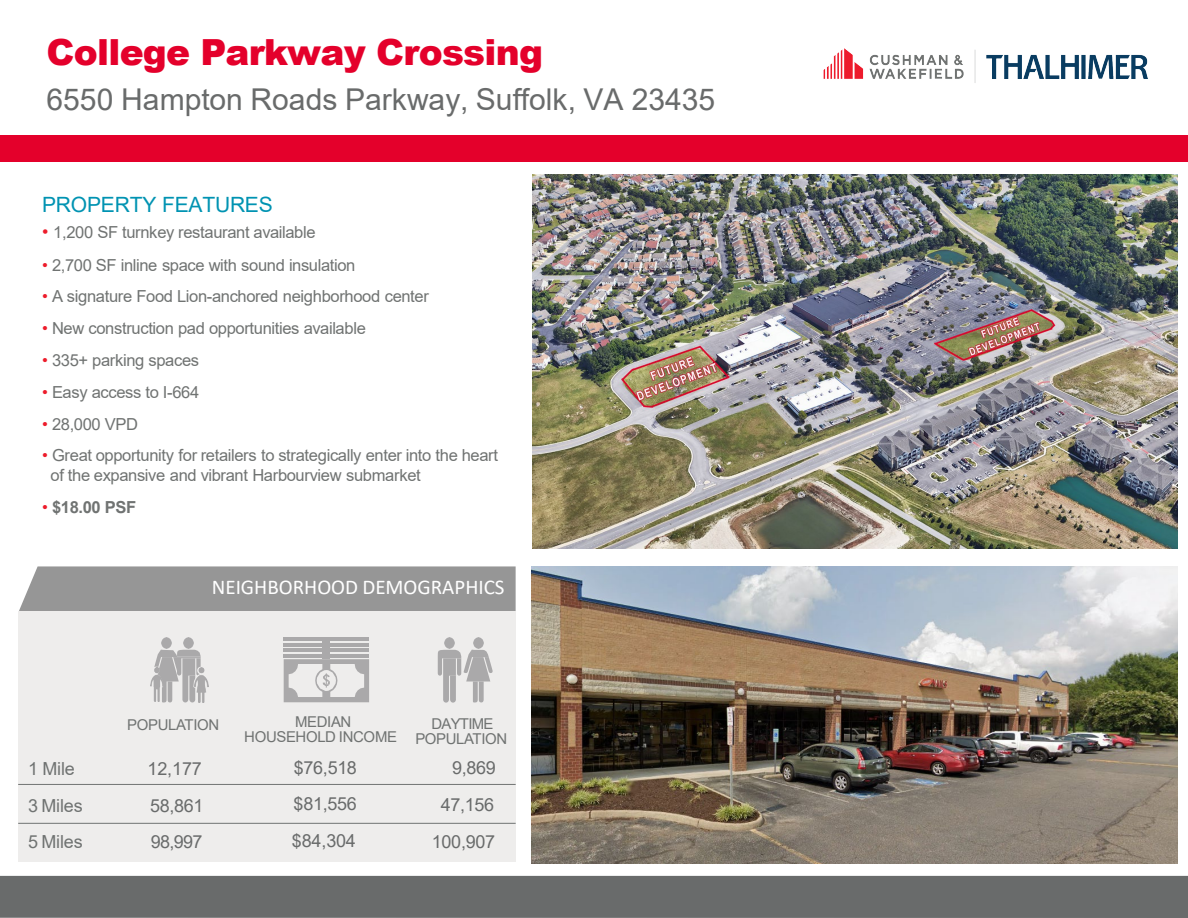
<style>
.page{position:relative;width:1188px;height:918px;background:#fff}
.page>*{position:absolute;margin:0;border:0;box-sizing:border-box;transform-origin:0 0}
.t1{font:900 36px "Arial";letter-spacing:-.02em;color:#e4002b}
.t2{font:30px "Arial";color:#696b6b}
.t3{font:21px "Calibri";color:#fff}
.t4{font:21px "Arial";letter-spacing:-.01em;color:#0093b2}
.t5{font:18px "Arial";letter-spacing:-.015em;color:#696b6b}
.t6{font:18px "Arial";letter-spacing:-.01em;color:#707372}
.t7{font:16.5px/19.8px "Arial";letter-spacing:-.025em;color:#707372}
.t8{font:700 16.5px "Arial";letter-spacing:-.025em;color:#707372}
.t9{font:15px/15.1px "Arial";letter-spacing:-.025em;color:#707372;text-align:center}
.s1{font-size:18px;color:#ed1c2b}
.s2{color:#ed1c2b}
.s3{font-weight:400;color:#ed1c2b}
</style>
<div class="page">
<img style="left:823px;top:48px;width:325px;height:35px">
<div style="left:0;top:135px;width:1188px;height:27px;background:#e4002b"></div>
<div style="left:0;top:876px;width:1188px;height:42px;background:#696b6b"></div>
<img style="left:532px;top:566px;width:646px;height:298px">
<img style="left:533px;top:175px;width:645px;height:374px">
<div style="left:18px;top:566px;width:498px;height:46px;background:#969696"></div>
<div style="left:18px;top:612px;width:498px;height:250px;background:#eeedec"></div>
<hr style="left:18px;top:784px;width:498px;height:1px;background:#707372">
<hr style="left:18px;top:823px;width:498px;height:1px;background:#707372">
<svg style="left:438px;top:638px;width:55px;height:65px"></svg>
<hr style="left:284px;top:637px;width:85px;height:4px;background:#aaa9aa">
<svg style="left:284px;top:641px;width:85px;height:61px"></svg>
<img style="left:150px;top:676px;width:4px;height:25px">
<svg style="left:154px;top:638px;width:47px;height:65px"></svg>
<img style="left:195px;top:667px;width:13px;height:35px">
<h1 class="t1" style="left:46px;top:26px;width:498px">College Parkway Crossing</h1>
<h2 class="t2" style="left:46px;top:79px;width:670px">6550 Hampton Roads Parkway, Suffolk, VA 23435</h2>
<p class="t4" style="left:42px;top:190px;width:232px">PROPERTY FEATURES</p>
<p class="t7" style="left:42px;top:223px;width:275px"><span class="s1">•</span> 1,200 SF turnkey restaurant available</p>
<p class="t7" style="left:42px;top:255px;width:315px"><span class="s2">•</span> 2,700 SF inline space with sound insulation</p>
<p class="t7" style="left:42px;top:286px;width:388px"><span class="s2">•</span> A signature Food Lion-anchored neighborhood center</p>
<p class="t7" style="left:42px;top:318px;width:325px"><span class="s2">•</span> New construction pad opportunities available</p>
<p class="t7" style="left:42px;top:350px;width:159px"><span class="s2">•</span> 335+ parking spaces</p>
<p class="t7" style="left:42px;top:382px;width:159px"><span class="s2">•</span> Easy access to I-664</p>
<p class="t7" style="left:42px;top:414px;width:98px"><span class="s2">•</span> 28,000 VPD</p>
<p class="t7" style="left:51px;top:446px;width:449px;text-indent:-8px"><span class="s2">•</span> Great opportunity for retailers to strategically enter into the heart of the expansive and vibrant Harbourview submarket</p>
<p class="t8" style="left:42px;top:495px;width:96px"><span class="s3">•</span> $18.00 PSF</p>
<p class="t3" style="left:212px;top:572px;width:294px">NEIGHBORHOOD DEMOGRAPHICS</p>
<p class="t6" style="left:28px;top:756px;width:48px">1 Mile</p>
<p class="t6" style="left:28px;top:793px;width:56px">3 Miles</p>
<p class="t6" style="left:28px;top:829px;width:56px">5 Miles</p>
<p class="t9" style="left:127px;top:717px;width:93px">POPULATION</p>
<p class="t5" style="left:148px;top:756px;width:56px">12,177</p>
<p class="t5" style="left:150px;top:793px;width:55px">58,861</p>
<p class="t5" style="left:151px;top:829px;width:53px">98,997</p>
<p class="t9" style="left:244px;top:714px;width:154px">MEDIAN<br>HOUSEHOLD INCOME</p>
<p class="t5" style="left:294px;top:755px;width:65px">$76,518</p>
<p class="t5" style="left:294px;top:792px;width:65px">$81,556</p>
<p class="t5" style="left:292px;top:828px;width:66px">$84,304</p>
<p class="t9" style="left:415px;top:716px;width:93px">DAYTIME<br>POPULATION</p>
<p class="t5" style="left:452px;top:756px;width:45px">9,869</p>
<p class="t5" style="left:441px;top:792px;width:55px">47,156</p>
<p class="t5" style="left:432px;top:829px;width:65px">100,907</p>
</div>
